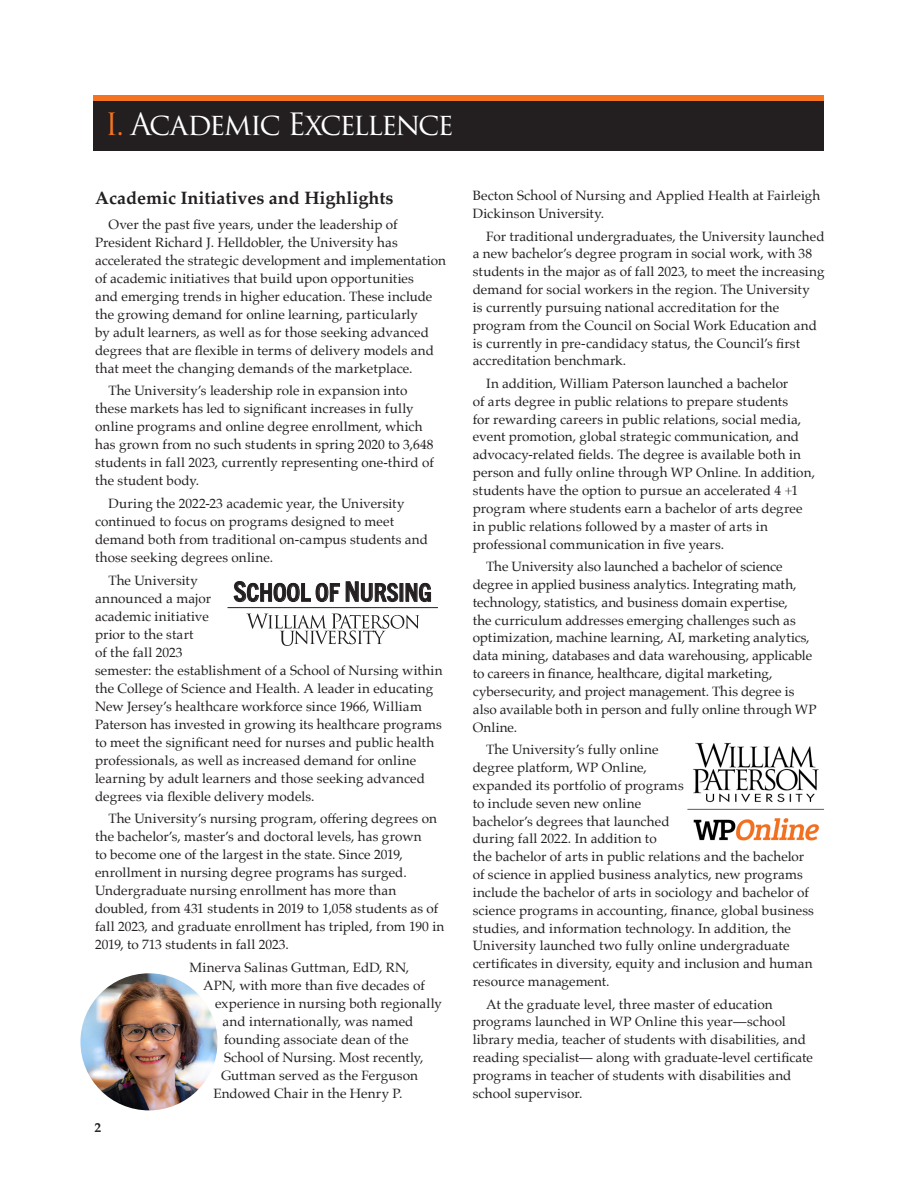
<style>
.page{position:relative;width:918px;height:1188px;background:#fff}
.page>*{position:absolute;margin:0;border:0;box-sizing:border-box;transform-origin:0 0}
.Text_9_12{font:30px "Trajan Pro 3";letter-spacing:-.065em;color:#fff}
.t1{font:700 condensed 24.75px "Trade Gothic Next LT Pro";color:#231f20}
._12_14_Pal_Bold__0625_below{font:700 18px "Palatino";color:#231f20}
.Text_9_12-2{font:13.5px/17.9px "Palatino";letter-spacing:.005em;color:#231f20}
.t2{font:700 13.5px "Palatino";color:#231f20}
.s1{color:#f47321}
.s2{font-size:27.15px}
</style>
<div class="page">
<img style="left:687px;top:742px;width:138px;height:99px">
<hr style="left:228px;top:607px;width:210px;height:1px;background:#231f20">
<svg style="left:247px;top:614px;width:172px;height:32px"></svg>
<img style="left:80px;top:973px;width:138px;height:137px;border-radius:69px">
<div style="left:94px;top:95px;width:730px;height:55px;background:#231f20"></div>
<div style="left:94px;top:95px;width:730px;height:6px;background:#f47321"></div>
<p class="Text_9_12" style="left:105px;top:103px;width:350px"><span class="s1">I.</span> Academic Excellence</p>
<p class="_12_14_Pal_Bold__0625_below" style="left:95px;top:183px;width:300px">Academic Initiatives and Highlights</p>
<p class="Text_9_12-2" style="left:95px;top:215px;width:353px;text-indent:14px">Over the past five years, under the leadership of President Richard J. Helldobler, the University has accelerated the strategic development and implementation of academic initiatives that build upon opportunities<br>and emerging trends in higher education. These include the growing demand for online learning, particularly<br>by adult learners, as well as for those seeking advanced degrees that are flexible in terms of delivery models and that meet the changing demands of the marketplace.</p>
<p class="Text_9_12-2" style="left:95px;top:382px;width:340px;text-indent:14px">The University’s leadership role in expansion into these markets has led to significant increases in fully online programs and online degree enrollment, which has grown from no such students in spring 2020 to 3,648 students in fall 2023, currently representing one-third of the student body.</p>
<p class="Text_9_12-2" style="left:95px;top:494px;width:334px;text-indent:14px">During the 2022-23 academic year, the University continued to focus on programs designed to meet demand both from traditional on-campus students and those seeking degrees online.</p>
<p class="Text_9_12-2" style="left:95px;top:571px;width:349px;text-indent:14px">The University<br>announced a major<br>academic initiative<br>prior to the start<br>of the fall 2023<br>semester: the establishment of a School of Nursing within the College of Science and Health. A leader in educating New Jersey’s healthcare workforce since 1966, William Paterson has invested in growing its healthcare programs to meet the significant need for nurses and public health professionals, as well as increased demand for online learning by adult learners and those seeking advanced degrees via flexible delivery models.</p>
<p class="Text_9_12-2" style="left:95px;top:809px;width:351px;text-indent:14px">The University’s nursing program, offering degrees on the bachelor’s, master’s and doctoral levels, has grown<br>to become one of the largest in the state. Since 2019, enrollment in nursing degree programs has surged.<br>Undergraduate nursing enrollment has more than doubled, from 431 students in 2019 to 1,058 students as of fall 2023, and graduate enrollment has tripled, from 190 in 2019, to 713 students in fall 2023.</p>
<p class="Text_9_12-2" style="left:190px;top:958px;width:221px">Minerva Salinas Guttman, EdD, RN,</p>
<p class="Text_9_12-2" style="left:203px;top:976px;width:223px">APN, with more than five decades of</p>
<p class="Text_9_12-2" style="left:215px;top:994px;width:228px">experience in nursing both regionally</p>
<p class="Text_9_12-2" style="left:223px;top:1012px;width:192px">and internationally, was named</p>
<p class="Text_9_12-2" style="left:224px;top:1030px;width:186px">founding associate dean of the</p>
<p class="Text_9_12-2" style="left:224px;top:1048px;width:201px">School of Nursing. Most recently,</p>
<p class="Text_9_12-2" style="left:221px;top:1066px;width:199px">Guttman served as the Ferguson</p>
<p class="Text_9_12-2" style="left:214px;top:1084px;width:190px">Endowed Chair in the Henry P.</p>
<p class="t1" style="left:234px;top:575px;width:200px"><span class="s2">S</span>CHOOL OF <span class="s2">N</span>URSING</p>
<p class="t2" style="left:94px;top:1115px;width:8px">2</p>
<p class="Text_9_12-2" style="left:473px;top:186px;width:349px">Becton School of Nursing and Applied Health at Fairleigh<br>Dickinson University.</p>
<p class="Text_9_12-2" style="left:473px;top:227px;width:353px;text-indent:14px">For traditional undergraduates, the University launched a new bachelor’s degree program in social work, with 38 students in the major as of fall 2023, to meet the increasing demand for social workers in the region. The University<br>is currently pursuing national accreditation for the program from the Council on Social Work Education and is currently in pre-candidacy status, the Council’s first accreditation benchmark.</p>
<p class="Text_9_12-2" style="left:473px;top:374px;width:344px;text-indent:14px">In addition, William Paterson launched a bachelor<br>of arts degree in public relations to prepare students<br>for rewarding careers in public relations, social media, event promotion, global strategic communication, and advocacy-related fields. The degree is available both in person and fully online through WP Online. In addition, students have the option to pursue an accelerated 4 +1 program where students earn a bachelor of arts degree in public relations followed by a master of arts in professional communication in five years.</p>
<p class="Text_9_12-2" style="left:473px;top:557px;width:345px;text-indent:14px">The University also launched a bachelor of science degree in applied business analytics. Integrating math, technology, statistics, and business domain expertise,<br>the curriculum addresses emerging challenges such as optimization, machine learning, AI, marketing analytics, data mining, databases and data warehousing, applicable to careers in finance, healthcare, digital marketing, cybersecurity, and project management. This degree is also available both in person and fully online through WP Online.</p>
<p class="Text_9_12-2" style="left:473px;top:741px;width:343px;text-indent:14px">The University’s fully online<br>degree platform, WP Online,<br>expanded its portfolio of programs<br>to include seven new online<br>bachelor’s degrees that launched<br>during fall 2022. In addition to<br>the bachelor of arts in public relations and the bachelor of science in applied business analytics, new programs include the bachelor of arts in sociology and bachelor of science programs in accounting, finance, global business studies, and information technology. In addition, the University launched two fully online undergraduate certificates in diversity, equity and inclusion and human resource management.</p>
<p class="Text_9_12-2" style="left:473px;top:995px;width:342px;text-indent:14px">At the graduate level, three master of education programs launched in WP Online this year—school library media, teacher of students with disabilities, and reading specialist— along with graduate-level certificate programs in teacher of students with disabilities and school supervisor.</p>
</div>
